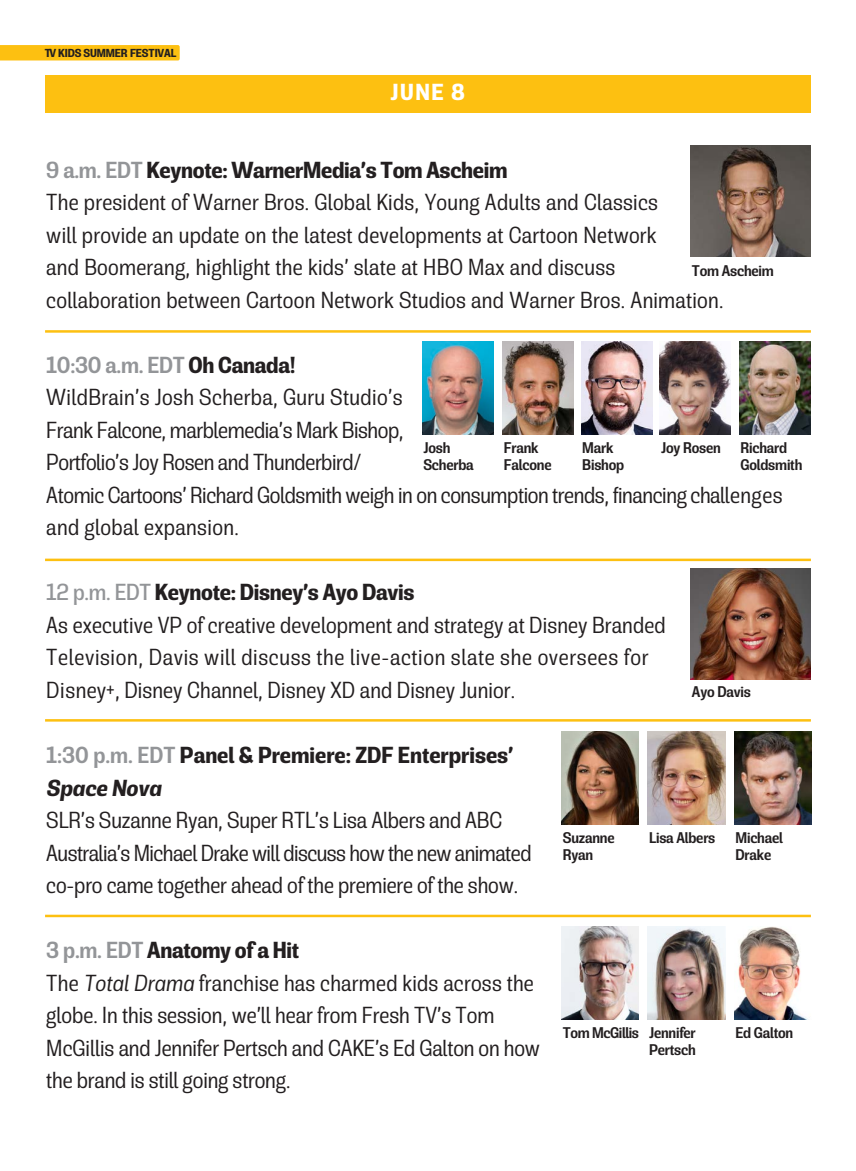
<style>
.page{position:relative;width:856px;height:1171px;background:#fff}
.page>*{position:absolute;margin:0;border:0;box-sizing:border-box;transform-origin:0 0}
.t1{font:300 semi-condensed 22.5px/32.5px "Rude";letter-spacing:.005em;color:#231f20}
.t2{font:300 semi-condensed 22.5px/32.5px "Rude";letter-spacing:-.015em;color:#231f20}
.t3{font:700 semi-condensed 22.5px/32.5px "Rude";letter-spacing:-.01em;color:#231f20}
.t4{font:500 semi-condensed 22.5px "Rude";letter-spacing:-.01em;color:#939598}
.t5{font:700 semi-condensed 22.5px "Rude";color:#fff}
.t6{font:500 semi-condensed 15px/17.5px "Rude";letter-spacing:-.01em;color:#231f20}
.t7{font:700 semi-condensed 11.25px "Rude";letter-spacing:-.01em;color:#231f20}
.s1{font-weight:500;color:#939598}
.s2{font-weight:700;color:#231f20}
.s3{font-weight:400;color:#939598}
.s4{font-style:italic}
</style>
<div class="page">
<hr style="left:45px;top:919px;width:765px;height:2px;background:#fdc011">
<hr style="left:45px;top:530px;width:765px;height:2px;background:#fdc011">
<div style="left:45px;top:136px;width:764px;height:970px;background:#fff"></div>
<div style="left:45px;top:75px;width:764px;height:38px;background:#fdc011"></div>
<hr style="left:45px;top:330px;width:765px;height:2px;background:#fdc011">
<hr style="left:45px;top:558px;width:765px;height:3px;background:#fdc011">
<hr style="left:45px;top:719px;width:765px;height:2px;background:#fdc011">
<hr style="left:45px;top:914px;width:765px;height:2px;background:#fdc011">
<img style="left:690px;top:568px;width:120px;height:111px">
<img style="left:647px;top:731px;width:77px;height:93px">
<img style="left:734px;top:731px;width:77px;height:93px">
<img style="left:690px;top:145px;width:120px;height:111px">
<img style="left:659px;top:341px;width:71px;height:93px">
<img style="left:581px;top:341px;width:70px;height:93px">
<img style="left:502px;top:341px;width:71px;height:93px">
<img style="left:739px;top:341px;width:70px;height:93px">
<img style="left:422px;top:341px;width:71px;height:93px">
<img style="left:561px;top:731px;width:77px;height:93px">
<img style="left:647px;top:926px;width:77px;height:93px">
<img style="left:734px;top:926px;width:74px;height:93px">
<img style="left:561px;top:926px;width:77px;height:93px">
<svg style="left:0;top:45px;width:180px;height:15px;background:#fdc012"></svg>
<p class="t7" style="left:45px;top:46px;width:133px">TV KIDS SUMMER FESTIVAL</p>
<p class="t5" style="left:390px;top:79px;width:76px">JUNE 8</p>
<p class="t3" style="left:46px;top:154px;width:462px"><span class="s1">9 a.m. EDT</span> Keynote: WarnerMedia’s Tom Ascheim</p>
<p class="t1" style="left:46px;top:188px;width:678px">The president of Warner Bros. Global Kids, Young Adults and Classics<br>will provide an update on the latest developments at Cartoon Network<br>and Boomerang, highlight the kids’ slate at HBO Max and discuss collaboration between Cartoon Network Studios and Warner Bros. Animation.</p>
<p class="t6" style="left:691px;top:261px;width:83px">Tom Ascheim</p>
<p class="t4" style="left:46px;top:352px;width:251px">10:30 a.m. EDT <span class="s2">Oh Canada!</span></p>
<p class="t2" style="left:46px;top:383px;width:737px">WildBrain’s Josh Scherba, Guru Studio’s<br>Frank Falcone, marblemedia’s Mark Bishop,<br>Portfolio’s Joy Rosen and Thunderbird/<br>Atomic Cartoons’ Richard Goldsmith weigh in on consumption trends, financing challenges and global expansion.</p>
<p class="t6" style="left:423px;top:438px;width:52px">Josh<br>Scherba</p>
<p class="t6" style="left:582px;top:438px;width:43px">Mark<br>Bishop</p>
<p class="t6" style="left:660px;top:438px;width:61px">Joy Rosen</p>
<p class="t6" style="left:740px;top:438px;width:63px">Richard<br>Goldsmith</p>
<p class="t6" style="left:503px;top:438px;width:49px">Frank<br>Falcone</p>
<p class="t3" style="left:46px;top:576px;width:369px"><span class="s3">12 p.m. EDT</span> Keynote: Disney’s Ayo Davis</p>
<p class="t1" style="left:46px;top:611px;width:620px">As executive VP of creative development and strategy at Disney Branded<br>Television, Davis will discuss the live-action slate she oversees for<br>Disney+, Disney Channel, Disney XD and Disney Junior.</p>
<p class="t6" style="left:691px;top:683px;width:60px">Ayo Davis</p>
<p class="t3" style="left:46px;top:738px;width:468px"><span class="s1">1:30 p.m. EDT</span> Panel &amp; Premiere: ZDF Enterprises’<br><span class="s4">Space Nova</span></p>
<p class="t1" style="left:46px;top:806px;width:486px">SLR’s Suzanne Ryan, Super RTL’s Lisa Albers and ABC<br>Australia’s Michael Drake will discuss how the new animated co-pro came together ahead of the premiere of the show.</p>
<p class="t3" style="left:46px;top:933px;width:254px"><span class="s1">3 p.m. EDT</span> Anatomy of a Hit</p>
<p class="t1" style="left:46px;top:968px;width:495px">The <span class="s4">Total Drama</span> franchise has charmed kids across the globe. In this session, we’ll hear from Fresh TV’s Tom McGillis and Jennifer Pertsch and CAKE’s Ed Galton on how the brand is still going strong.</p>
<p class="t6" style="left:562px;top:828px;width:53px">Suzanne<br>Ryan</p>
<p class="t6" style="left:648px;top:828px;width:68px">Lisa Albers</p>
<p class="t6" style="left:735px;top:828px;width:49px">Michael<br>Drake</p>
<p class="t6" style="left:562px;top:1023px;width:78px">Tom McGillis</p>
<p class="t6" style="left:648px;top:1023px;width:48px">Jennifer</p>
<p class="t6" style="left:735px;top:1023px;width:59px">Ed Galton</p>
<p class="t6" style="left:648px;top:1041px;width:48px">Pertsch</p>
</div>
